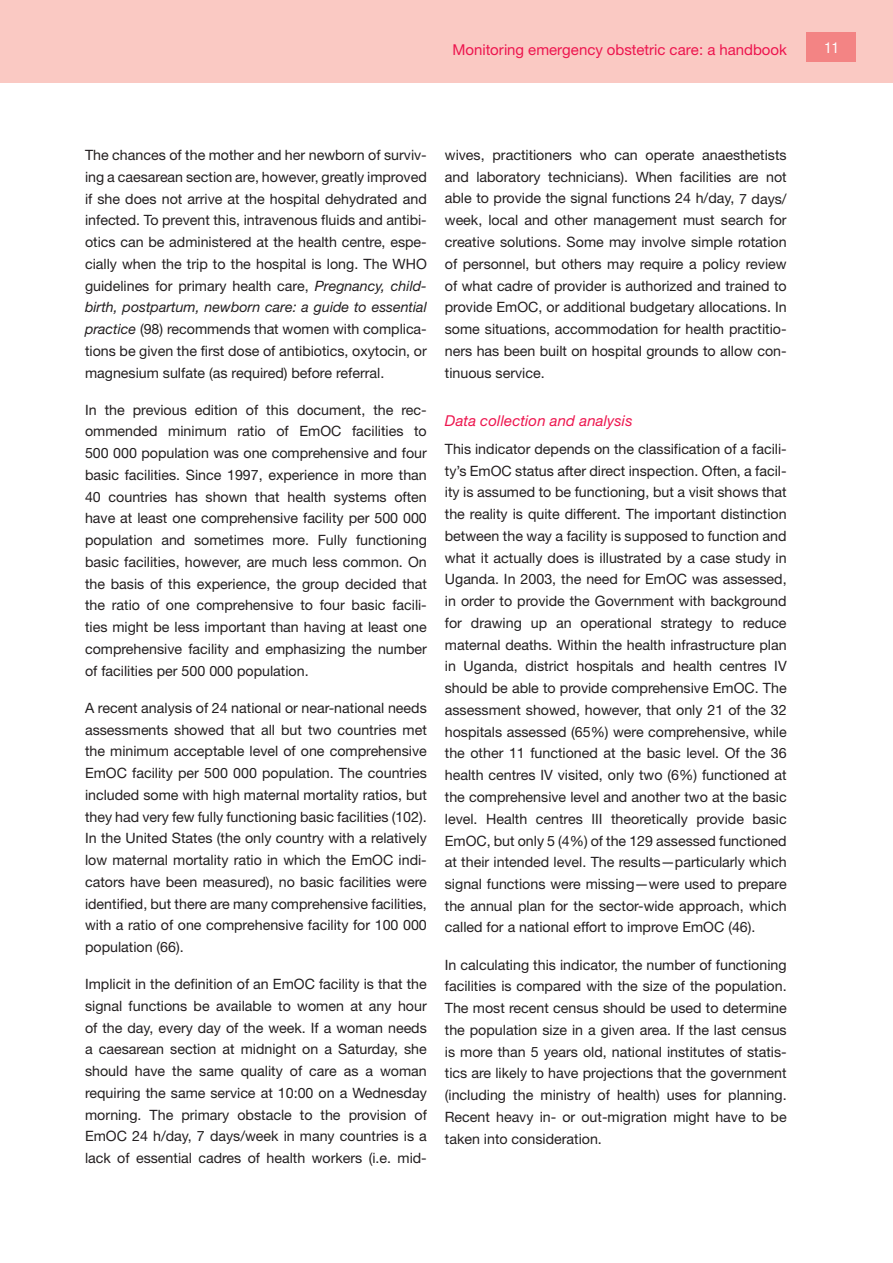
<style>
.page{position:relative;width:893px;height:1263px;background:#fff}
.page>*{position:absolute;margin:0;border:0;box-sizing:border-box;transform-origin:0 0}
.t1{font:15px "Helvetica Neue";color:#ed154e}
.t2{font:italic 15px "Helvetica Neue";letter-spacing:.01em;color:#ed154e}
.t3{font:condensed 15px "Helvetica Neue";color:#fff}
.t4{font:14.25px/21.8px "Helvetica Neue";color:#231f20;text-align:justify}
.s1{font-style:italic}
</style>
<div class="page">
<div style="left:1px;top:0;width:892px;height:83px;background:#fac9c3"></div>
<div style="left:806px;top:33px;width:50px;height:29px;background:#f38484"></div>
<p class="t1" style="left:453px;top:40px;width:336px">Monitoring emergency obstetric care: a handbook</p>
<p class="t3" style="left:824px;top:39px;width:16px">11</p>
<p class="t4" style="left:85px;top:144px;width:343px">The chances of the mother and her newborn of surviv&shy;ing a caesarean section are, however, greatly improved if she does not arrive at the hospital dehydrated and infected. To prevent this, intravenous fluids and antibi&shy;otics can be administered at the health centre, espe&shy;cially when the trip to the hospital is long. The WHO guidelines for primary health care, <span class="s1">Pregnancy, child&shy;birth, postpartum, newborn care: a guide to essential practice</span> (98) recommends that women with complica&shy;tions be given the first dose of antibiotics, oxytocin, or magnesium sulfate (as required) before referral.</p>
<p class="t4" style="left:85px;top:398px;width:343px">In the previous edition of this document, the rec&shy;ommended minimum ratio of EmOC facilities to 500 000 population was one comprehensive and four basic facilities. Since 1997, experience in more than 40 countries has shown that health systems often have at least one comprehensive facility per 500 000 population and sometimes more. Fully functioning basic facilities, however, are much less common. On the basis of this experience, the group decided that the ratio of one comprehensive to four basic facili&shy;ties might be less important than having at least one comprehensive facility and emphasizing the number of facilities per 500 000 population.</p>
<p class="t4" style="left:85px;top:697px;width:343px">A recent analysis of 24 national or near-national needs assessments showed that all but two countries met the minimum acceptable level of one comprehensive EmOC facility per 500 000 population. The countries included some with high maternal mortality ratios, but they had very few fully functioning basic facilities (102).<br>In the United States (the only country with a relatively low maternal mortality ratio in which the EmOC indi&shy;cators have been measured), no basic facilities were identified, but there are many comprehensive facilities, with a ratio of one comprehensive facility for 100 000 population (66).</p>
<p class="t4" style="left:85px;top:973px;width:343px">Implicit in the definition of an EmOC facility is that the signal functions be available to women at any hour of the day, every day of the week. If a woman needs a caesarean section at midnight on a Saturday, she should have the same quality of care as a woman requiring the same service at 10:00 on a Wednesday morning. The primary obstacle to the provision of EmOC 24 h/day, 7 days/week in many countries is a lack of essential cadres of health workers (i.e. mid-</p>
<p class="t4" style="left:445px;top:144px;width:343px">wives, practitioners who can operate anaesthetists and laboratory technicians). When facilities are not able to provide the signal functions 24 h/day, 7 days/ week, local and other management must search for creative solutions. Some may involve simple rotation of personnel, but others may require a policy review of what cadre of provider is authorized and trained to provide EmOC, or additional budgetary allocations. In some situations, accommodation for health practitio&shy;ners has been built on hospital grounds to allow con&shy;tinuous service.</p>
<p class="t2" style="left:445px;top:411px;width:189px">Data collection and analysis</p>
<p class="t4" style="left:445px;top:438px;width:343px">This indicator depends on the classification of a facili&shy;ty’s EmOC status after direct inspection. Often, a facil&shy;ity is assumed to be functioning, but a visit shows that the reality is quite different. The important distinction between the way a facility is supposed to function and what it actually does is illustrated by a case study in Uganda. In 2003, the need for EmOC was assessed, in order to provide the Government with background for drawing up an operational strategy to reduce maternal deaths. Within the health infrastructure plan in Uganda, district hospitals and health centres IV should be able to provide comprehensive EmOC. The assessment showed, however, that only 21 of the 32 hospitals assessed (65%) were comprehensive, while the other 11 functioned at the basic level. Of the 36 health centres IV visited, only two (6%) functioned at the comprehensive level and another two at the basic level. Health centres III theoretically provide basic EmOC, but only 5 (4%) of the 129 assessed functioned at their intended level. The results—particularly which signal functions were missing—were used to prepare the annual plan for the sector-wide approach, which called for a national effort to improve EmOC (46).</p>
<p class="t4" style="left:445px;top:953px;width:343px">In calculating this indicator, the number of functioning facilities is compared with the size of the population.<br>The most recent census should be used to determine the population size in a given area. If the last census is more than 5 years old, national institutes of statis&shy;tics are likely to have projections that the government (including the ministry of health) uses for planning.<br>Recent heavy in- or out-migration might have to be taken into consideration.</p>
</div>
